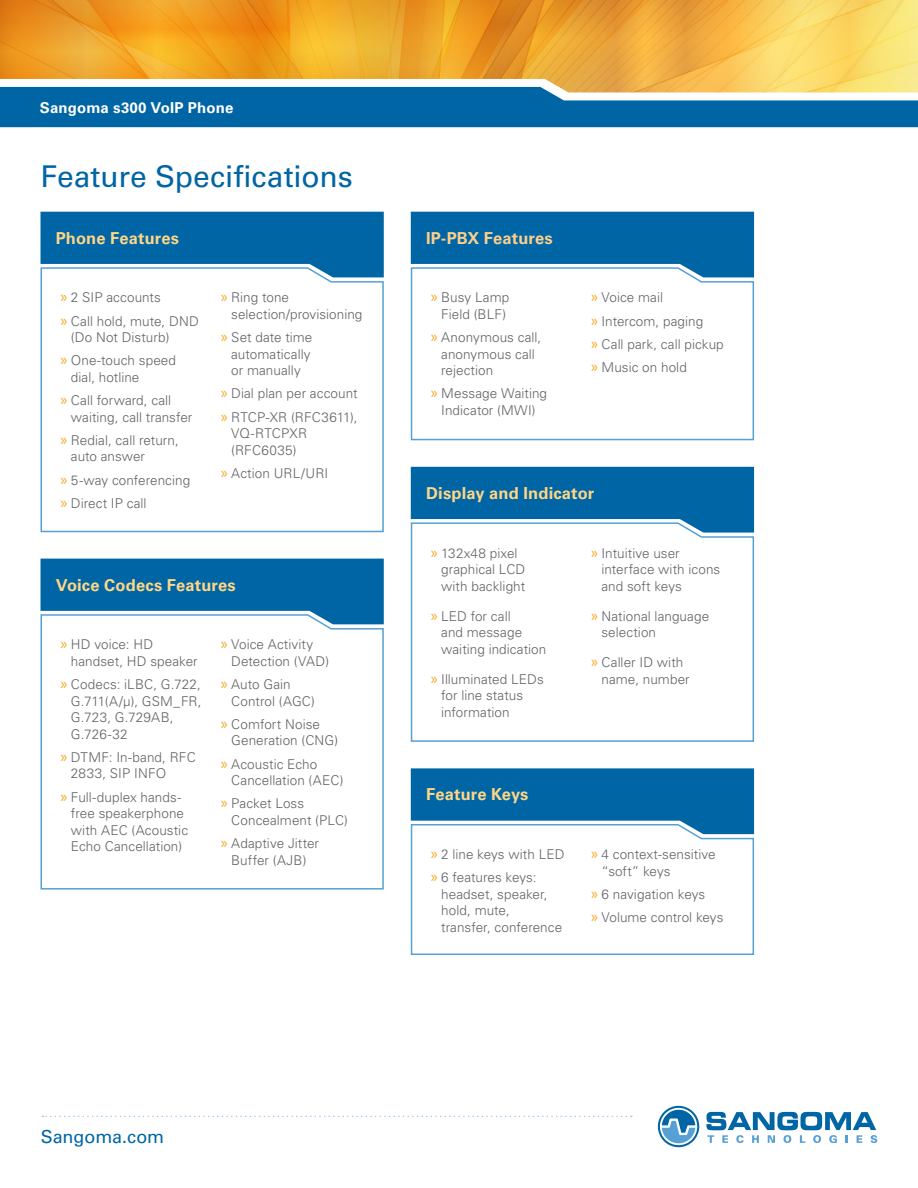
<style>
.page{position:relative;width:918px;height:1188px;background:#fff}
.page>*{position:absolute;margin:0;border:0;box-sizing:border-box;transform-origin:0 0}
.Main_Header{font:30px "Univers LT Std";color:#0065a4}
.Footer_Website{font:18px "Univers LT Std";letter-spacing:-.005em;color:#0065a4}
.Bullets_Grouping_Hea{font:700 16.5px "Univers LT Std";letter-spacing:.01em;color:#fed686}
.Bullets_Grouping_Hea-2{font:700 16.5px "Univers LT Std";letter-spacing:.01em;color:#fdcf8c}
.Data_Sheet_Title_Sec{font:700 15px "Univers";letter-spacing:.01em;color:#fff}
.t1{font:300 13.5px/16.5px "Univers LT Std";letter-spacing:.005em;color:#636266}
.s1{font-family:"Myriad Pro";font-weight:400;font-size:16.5px;color:#f9a51b}
</style>
<div class="page">
<img style="left:0;top:0;width:918px;height:79px">
<svg style="left:0;top:79px;width:918px;height:49px"></svg>
<svg style="left:0;top:87px;width:918px;height:40px;background:#2176a7"></svg>
<svg style="left:40px;top:277px;width:344px;height:256px"></svg>
<svg style="left:410px;top:267px;width:345px;height:174px"></svg>
<svg style="left:410px;top:522px;width:345px;height:220px"></svg>
<svg style="left:410px;top:823px;width:345px;height:132px"></svg>
<svg style="left:40px;top:624px;width:344px;height:266px"></svg>
<svg style="left:40px;top:212px;width:344px;height:65px;background:#267cb2"></svg>
<svg style="left:411px;top:212px;width:343px;height:65px;background:#267cb2"></svg>
<svg style="left:411px;top:467px;width:343px;height:66px;background:#287db2"></svg>
<svg style="left:411px;top:768px;width:343px;height:66px;background:#287db2"></svg>
<svg style="left:40px;top:559px;width:344px;height:65px;background:#277cb2"></svg>
<svg style="left:658px;top:1106px;width:41px;height:41px"></svg>
<svg style="left:706px;top:1112px;width:171px;height:31px"></svg>
<svg style="left:43px;top:1116px;width:589px;height:1px"></svg>
<p class="Data_Sheet_Title_Sec" style="left:40px;top:99px;width:195px">Sangoma s300 VoIP Phone</p>
<p class="Main_Header" style="left:40px;top:159px;width:314px">Feature Specifications</p>
<p class="Bullets_Grouping_Hea" style="left:56px;top:228px;width:125px">Phone Features</p>
<p class="Bullets_Grouping_Hea-2" style="left:426px;top:228px;width:128px">IP-PBX Features</p>
<p class="t1" style="left:60px;top:289px;width:102px"><span class="s1">»</span> 2 SIP accounts</p>
<p class="t1" style="left:71px;top:313px;width:129px;text-indent:-10px"><span class="s1">»</span> Call hold, mute, DND (Do Not Disturb)</p>
<p class="t1" style="left:71px;top:352px;width:107px;text-indent:-10px"><span class="s1">»</span> One-touch speed dial, hotline</p>
<p class="t1" style="left:71px;top:392px;width:123px;text-indent:-10px"><span class="s1">»</span> Call forward, call waiting, call transfer</p>
<p class="t1" style="left:71px;top:432px;width:109px;text-indent:-10px"><span class="s1">»</span> Redial, call return, auto answer</p>
<p class="t1" style="left:60px;top:472px;width:131px"><span class="s1">»</span> 5-way conferencing</p>
<p class="t1" style="left:60px;top:495px;width:88px"><span class="s1">»</span> Direct IP call</p>
<p class="t1" style="left:231px;top:289px;width:133px;text-indent:-10px"><span class="s1">»</span> Ring tone selection/provisioning</p>
<p class="t1" style="left:231px;top:329px;width:83px;text-indent:-10px"><span class="s1">»</span> Set date time automatically or manually</p>
<p class="t1" style="left:221px;top:385px;width:138px"><span class="s1">»</span> Dial plan per account</p>
<p class="t1" style="left:231px;top:409px;width:128px;text-indent:-10px"><span class="s1">»</span> RTCP-XR (RFC3611),<br>VQ-RTCPXR (RFC6035)</p>
<p class="t1" style="left:221px;top:465px;width:109px"><span class="s1">»</span> Action URL/URI</p>
<p class="Bullets_Grouping_Hea" style="left:56px;top:575px;width:181px">Voice Codecs Features</p>
<p class="t1" style="left:71px;top:636px;width:128px;text-indent:-10px"><span class="s1">»</span> HD voice: HD handset, HD speaker</p>
<p class="t1" style="left:71px;top:676px;width:132px;text-indent:-10px"><span class="s1">»</span> Codecs: iLBC, G.722,<br>G.711(A/μ), GSM_FR,<br>G.723, G.729AB,<br>G.726-32</p>
<p class="t1" style="left:71px;top:749px;width:126px;text-indent:-10px"><span class="s1">»</span> DTMF: In-band, RFC<br>2833, SIP INFO</p>
<p class="t1" style="left:71px;top:789px;width:119px;text-indent:-10px"><span class="s1">»</span> Full-duplex hands&shy;free speakerphone with AEC (Acoustic<br>Echo Cancellation)</p>
<p class="t1" style="left:231px;top:636px;width:99px;text-indent:-10px"><span class="s1">»</span> Voice Activity<br>Detection (VAD)</p>
<p class="t1" style="left:231px;top:676px;width:85px;text-indent:-10px"><span class="s1">»</span> Auto Gain<br>Control (AGC)</p>
<p class="t1" style="left:231px;top:716px;width:108px;text-indent:-10px"><span class="s1">»</span> Comfort Noise<br>Generation (CNG)</p>
<p class="t1" style="left:231px;top:756px;width:114px;text-indent:-10px"><span class="s1">»</span> Acoustic Echo<br>Cancellation (AEC)</p>
<p class="t1" style="left:231px;top:795px;width:118px;text-indent:-10px"><span class="s1">»</span> Packet Loss<br>Concealment (PLC)</p>
<p class="t1" style="left:221px;top:835px;width:100px;text-align:center"><span class="s1">»</span> Adaptive Jitter<br>Buffer (AJB)</p>
<p class="t1" style="left:431px;top:289px;width:80px;text-align:center"><span class="s1">»</span> Busy Lamp<br>Field (BLF)</p>
<p class="t1" style="left:441px;top:329px;width:102px;text-indent:-10px"><span class="s1">»</span> Anonymous call, anonymous call rejection</p>
<p class="t1" style="left:431px;top:385px;width:118px;text-align:center"><span class="s1">»</span> Message Waiting<br>Indicator (MWI)</p>
<p class="t1" style="left:591px;top:289px;width:74px"><span class="s1">»</span> Voice mail</p>
<p class="t1" style="left:591px;top:313px;width:114px"><span class="s1">»</span> Intercom, paging</p>
<p class="t1" style="left:591px;top:336px;width:134px"><span class="s1">»</span> Call park, call pickup</p>
<p class="t1" style="left:591px;top:359px;width:97px"><span class="s1">»</span> Music on hold</p>
<p class="Bullets_Grouping_Hea" style="left:426px;top:483px;width:170px">Display and Indicator</p>
<p class="t1" style="left:441px;top:545px;width:86px;text-indent:-10px"><span class="s1">»</span> 132x48 pixel graphical LCD with backlight</p>
<p class="t1" style="left:441px;top:608px;width:107px;text-indent:-10px"><span class="s1">»</span> LED for call<br>and message waiting indication</p>
<p class="t1" style="left:441px;top:671px;width:104px;text-indent:-10px"><span class="s1">»</span> Illuminated LEDs for line status information</p>
<p class="t1" style="left:602px;top:545px;width:120px;text-indent:-10px"><span class="s1">»</span> Intuitive user interface with icons and soft keys</p>
<p class="t1" style="left:602px;top:608px;width:109px;text-indent:-10px"><span class="s1">»</span> National language selection</p>
<p class="t1" style="left:602px;top:654px;width:90px;text-indent:-10px"><span class="s1">»</span> Caller ID with name, number</p>
<p class="Bullets_Grouping_Hea" style="left:426px;top:785px;width:104px">Feature Keys</p>
<p class="t1" style="left:431px;top:846px;width:135px"><span class="s1">»</span> 2 line keys with LED</p>
<p class="t1" style="left:441px;top:869px;width:123px;text-indent:-10px"><span class="s1">»</span> 6 features keys: headset, speaker, hold, mute, transfer, conference</p>
<p class="t1" style="left:602px;top:846px;width:116px;text-indent:-10px"><span class="s1">»</span> 4 context-sensitive “soft” keys</p>
<p class="t1" style="left:591px;top:886px;width:116px"><span class="s1">»</span> 6 navigation keys</p>
<p class="t1" style="left:591px;top:909px;width:134px"><span class="s1">»</span> Volume control keys</p>
<p class="Footer_Website" style="left:41px;top:1126px;width:125px">Sangoma.com</p>
</div>
